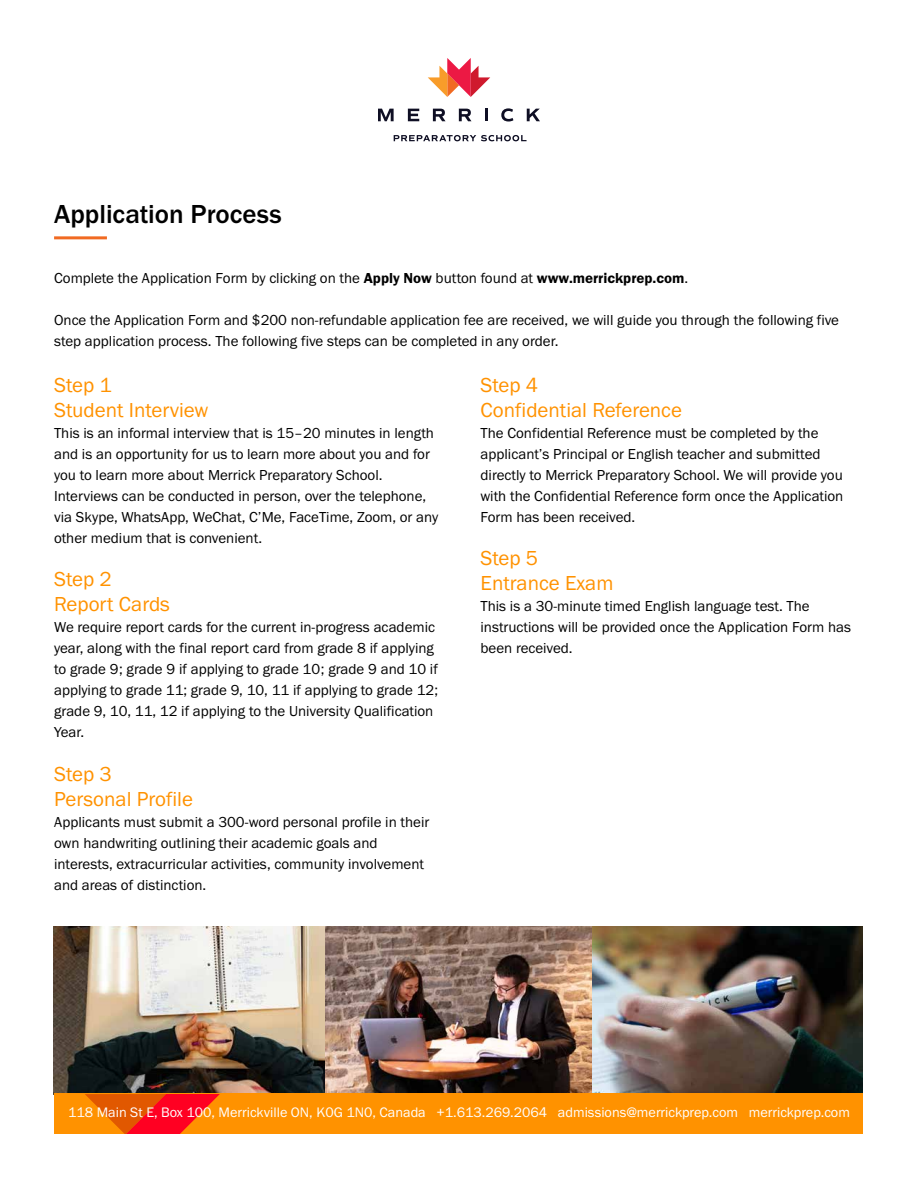
<style>
.page{position:relative;width:918px;height:1188px;background:#fff}
.page>*{position:absolute;margin:0;border:0;box-sizing:border-box;transform-origin:0 0}
.t1{font:500 27px "Franklin Gothic URW";color:#000}
.t2{font:21px/25.2px "Franklin Gothic URW Boo";color:#ff9200}
.t3{font:15px/21px "Franklin Gothic URW Boo";color:#000}
.t4{font:14.25px "Franklin Gothic URW Boo";color:#fff}
.s1{font-family:"Franklin Gothic URW Dem"}
</style>
<div class="page">
<img style="left:54px;top:926px;width:271px;height:167px">
<img style="left:592px;top:926px;width:270px;height:167px">
<img style="left:325px;top:926px;width:267px;height:167px">
<svg style="left:428px;top:58px;width:62px;height:39px"></svg>
<svg style="left:378px;top:109px;width:16px;height:12px"></svg>
<svg style="left:408px;top:109px;width:11px;height:12px"></svg>
<svg style="left:433px;top:109px;width:13px;height:12px"></svg>
<svg style="left:459px;top:109px;width:12px;height:12px"></svg>
<svg style="left:485px;top:109px;width:3px;height:12px"></svg>
<svg style="left:501px;top:108px;width:12px;height:14px"></svg>
<svg style="left:527px;top:109px;width:13px;height:12px"></svg>
<svg style="left:394px;top:135px;width:133px;height:6px"></svg>
<hr style="left:54px;top:236px;width:53px;height:3px;background:#f16a22">
<div style="left:54px;top:1093px;width:808px;height:40px;background:#ff9200"></div>
<svg style="left:85px;top:1094px;width:135px;height:40px"></svg>
<h1 class="t1" style="left:54px;top:197px;width:229px">Application Process</h1>
<p class="t3" style="left:54px;top:267px;width:636px">Complete the Application Form by clicking on the <span class="s1">Apply Now</span> button found at <span class="s1">www.merrickprep.com</span>.</p>
<p class="t3" style="left:54px;top:309px;width:786px">Once the Application Form and $200 non-refundable application fee are received, we will guide you through the following five step application process. The following five steps can be completed in any order.</p>
<h2 class="t2" style="left:54px;top:372px;width:156px">Step 1<br>Student Interview</h2>
<p class="t3" style="left:54px;top:422px;width:386px">This is an informal interview that is 15–20 minutes in length and is an opportunity for us to learn more about you and for you to learn more about Merrick Preparatory School.<br>Interviews can be conducted in person, over the telephone, via Skype, WhatsApp, WeChat, C’Me, FaceTime, Zoom, or any other medium that is convenient.</p>
<h2 class="t2" style="left:54px;top:566px;width:117px">Step 2<br>Report Cards</h2>
<p class="t3" style="left:54px;top:617px;width:386px">We require report cards for the current in-progress academic year, along with the final report card from grade 8 if applying to grade 9; grade 9 if applying to grade 10; grade 9 and 10 if applying to grade 11; grade 9, 10, 11 if applying to grade 12; grade 9, 10, 11, 12 if applying to the University Qualification Year.</p>
<h2 class="t2" style="left:54px;top:761px;width:140px">Step 3<br>Personal Profile</h2>
<p class="t3" style="left:54px;top:811px;width:377px">Applicants must submit a 300-word personal profile in their own handwriting outlining their academic goals and interests, extracurricular activities, community involvement and areas of distinction.</p>
<h2 class="t2" style="left:480px;top:372px;width:203px">Step 4<br>Confidential Reference</h2>
<p class="t3" style="left:480px;top:422px;width:364px">The Confidential Reference must be completed by the applicant’s Principal or English teacher and submitted directly to Merrick Preparatory School. We will provide you with the Confidential Reference form once the Application Form has been received.</p>
<h2 class="t2" style="left:480px;top:545px;width:135px">Step 5<br>Entrance Exam</h2>
<p class="t3" style="left:480px;top:596px;width:372px">This is a 30-minute timed English language test. The instructions will be provided once the Application Form has been received.</p>
<p class="t4" style="left:68px;top:1104px;width:783px">118 Main St E, Box 100, Merrickville ON, K0G 1N0, Canada +1.613.269.2064 admissions@merrickprep.com merrickprep.com</p>
</div>
